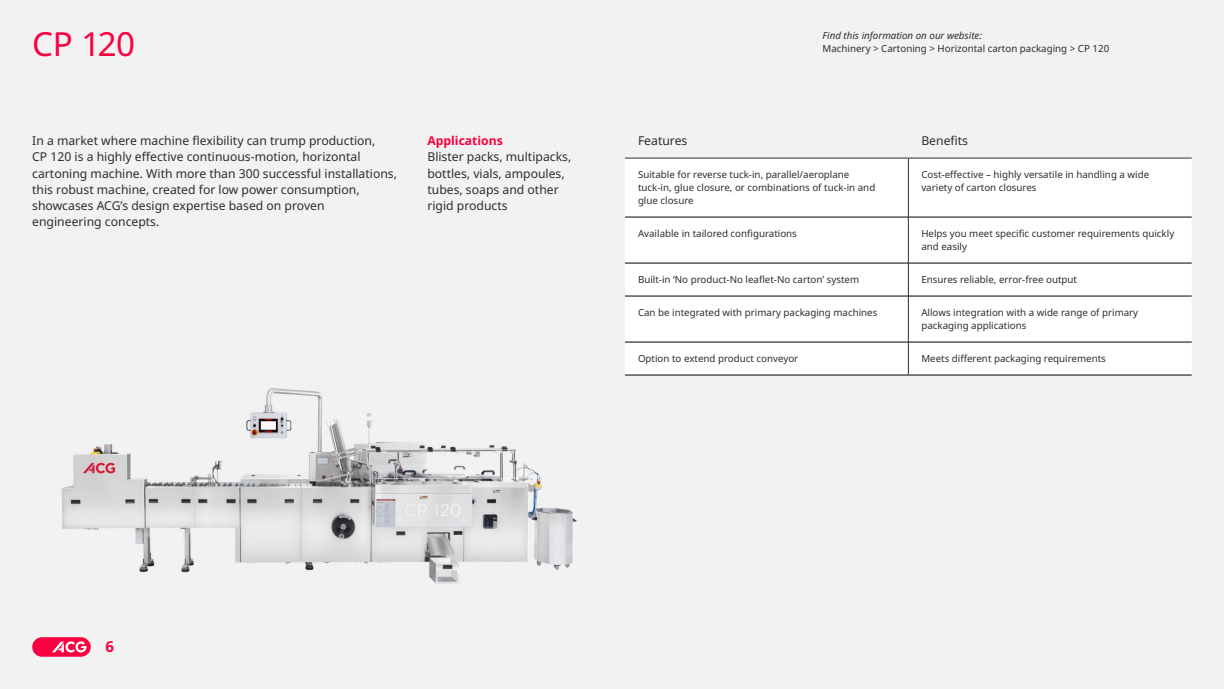
<style>
.page{position:relative;width:1224px;height:689px;background:#fff}
.page>*{position:absolute;margin:0;border:0;box-sizing:border-box;transform-origin:0 0}
.t1{font:33.2px "Noto Sans";color:#fa0041}
.t2{font:700 15px "Noto Sans";color:#fa0041}
.t3{font:12.2px/16.2px "Noto Sans";color:#2e2d2c}
.t4{font:700 12.2px "Noto Sans";color:#fa0041}
.t5{font:9.8px/13px "Noto Sans";color:#2e2d2c}
.t6{font:italic 9.8px "Noto Sans";color:#2e2d2c}
</style>
<div class="page">
<div style="left:0;top:0;width:1224px;height:688px;background:#f2f2f2"></div>
<div style="left:32px;top:637px;width:59px;height:19px;background:#fa0041;border-radius:10px"></div>
<svg style="left:52px;top:641px;width:35px;height:11px"></svg>
<div style="left:625px;top:159px;width:567px;height:216px;background:#fff"></div>
<hr style="left:625px;top:217px;width:283px;height:1px;background:#000">
<hr style="left:909px;top:217px;width:283px;height:1px;background:#000">
<hr style="left:625px;top:263px;width:283px;height:1px;background:#000">
<hr style="left:909px;top:263px;width:283px;height:1px;background:#000">
<hr style="left:625px;top:296px;width:283px;height:1px;background:#000">
<hr style="left:909px;top:296px;width:283px;height:1px;background:#000">
<hr style="left:625px;top:342px;width:283px;height:1px;background:#000">
<hr style="left:909px;top:342px;width:283px;height:1px;background:#000">
<hr style="left:625px;top:375px;width:283px;height:1px;background:#000">
<hr style="left:908px;top:375px;width:284px;height:1px;background:#000">
<hr style="left:908px;top:158px;width:1px;height:59px;background:#2e2d2c">
<hr style="left:908px;top:217px;width:1px;height:46px;background:#2e2d2c">
<hr style="left:908px;top:263px;width:1px;height:33px;background:#2e2d2c">
<hr style="left:908px;top:296px;width:1px;height:46px;background:#2e2d2c">
<hr style="left:908px;top:342px;width:1px;height:33px;background:#2e2d2c">
<hr style="left:625px;top:158px;width:283px;height:1px;background:#2e2d2c">
<hr style="left:908px;top:158px;width:284px;height:1px;background:#2e2d2c">
<img style="left:62px;top:388px;width:515px;height:196px">
<h1 class="t1" style="left:32px;top:25px;width:104px">CP 120</h1>
<p class="t3" style="left:32px;top:133px;width:366px">In a market where machine flexibility can trump production,<br>CP 120 is a highly effective continuous-motion, horizontal cartoning machine. With more than 300 successful installations, this robust machine, created for low power consumption, showcases ACG’s design expertise based on proven engineering concepts.</p>
<p class="t4" style="left:427px;top:134px;width:77px">Applications</p>
<p class="t3" style="left:427px;top:149px;width:145px">Blister packs, multipacks, bottles, vials, ampoules, tubes, soaps and other rigid products</p>
<p class="t6" style="left:823px;top:29px;width:161px">Find this information on our website:</p>
<p class="t5" style="left:823px;top:42px;width:288px">Machinery &gt; Cartoning &gt; Horizontal carton packaging &gt; CP 120</p>
<p class="t3" style="left:638px;top:133px;width:51px">Features</p>
<p class="t3" style="left:921px;top:133px;width:48px">Benefits</p>
<p class="t5" style="left:638px;top:168px;width:239px">Suitable for reverse tuck-in, parallel/aeroplane tuck-in, glue closure, or combinations of tuck-in and glue closure</p>
<p class="t5" style="left:921px;top:168px;width:229px">Cost-effective – highly versatile in handling a wide variety of carton closures</p>
<p class="t5" style="left:638px;top:227px;width:160px">Available in tailored configurations</p>
<p class="t5" style="left:921px;top:227px;width:254px">Helps you meet specific customer requirements quickly and easily</p>
<p class="t5" style="left:638px;top:273px;width:223px">Built-in ‘No product-No leaflet-No carton’ system</p>
<p class="t5" style="left:921px;top:273px;width:157px">Ensures reliable, error-free output</p>
<p class="t5" style="left:638px;top:306px;width:241px">Can be integrated with primary packaging machines</p>
<p class="t5" style="left:921px;top:306px;width:218px">Allows integration with a wide range of primary packaging applications</p>
<p class="t5" style="left:638px;top:352px;width:162px">Option to extend product conveyor</p>
<p class="t5" style="left:921px;top:352px;width:186px">Meets different packaging requirements</p>
<h2 class="t2" style="left:106px;top:638px;width:10px">6</h2>
</div>
